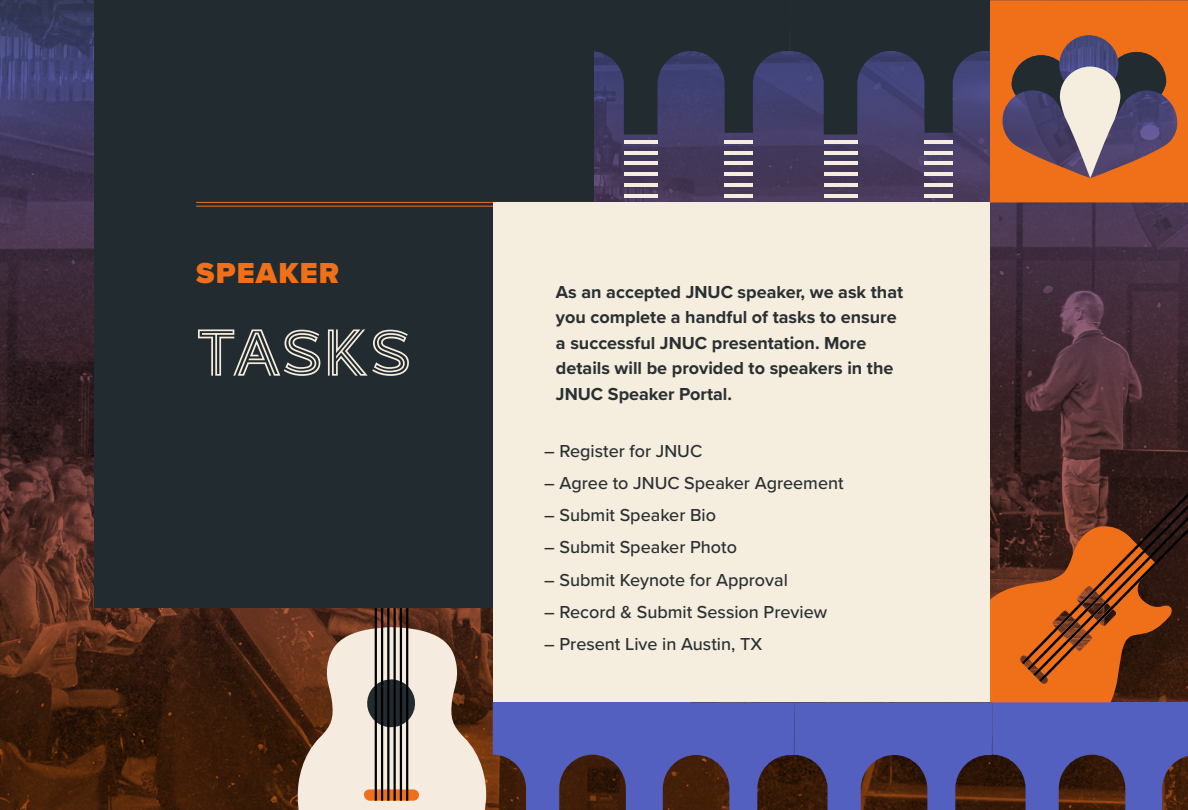
<style>
.page{position:relative;width:1188px;height:810px;background:#fff}
.page>*{position:absolute;margin:0;border:0;box-sizing:border-box;transform-origin:0 0}
.t1{font:66px "Retrolight";letter-spacing:-.01em;color:#f5edde}
.t2{font:900 30px "Proxima Nova";letter-spacing:.04em;color:#f0701a}
.t3{font:500 18px "Proxima Nova";color:#2a2f32}
.t4{font:700 18px/25.5px "Proxima Nova";color:#2a2f32}
</style>
<div class="page">
<img style="left:0;top:0;width:1188px;height:810px">
<svg style="left:298px;top:627px;width:188px;height:183px"></svg>
<svg style="left:364px;top:789px;width:55px;height:12px"></svg>
<hr style="left:375px;top:606px;width:2px;height:195px;background:#000">
<hr style="left:381px;top:606px;width:2px;height:195px;background:#000">
<hr style="left:387px;top:606px;width:2px;height:195px;background:#000">
<hr style="left:394px;top:606px;width:2px;height:195px;background:#000">
<hr style="left:400px;top:606px;width:2px;height:195px;background:#000">
<hr style="left:406px;top:606px;width:2px;height:195px;background:#000">
<svg style="left:990px;top:0;width:198px;height:202px;fill:#f0701a"></svg>
<svg style="left:1012px;top:52px;width:154px;height:126px"></svg>
<hr style="left:624px;top:194px;width:33px;height:4px;background:#f5edde">
<hr style="left:624px;top:172px;width:33px;height:4px;background:#f5edde">
<hr style="left:624px;top:184px;width:33px;height:3px;background:#f5edde">
<hr style="left:725px;top:194px;width:28px;height:4px;background:#f5edde">
<hr style="left:725px;top:184px;width:28px;height:3px;background:#f5edde">
<hr style="left:725px;top:172px;width:28px;height:4px;background:#f5edde">
<hr style="left:624px;top:161px;width:33px;height:4px;background:#f5edde">
<hr style="left:725px;top:161px;width:28px;height:4px;background:#f5edde">
<hr style="left:624px;top:151px;width:33px;height:4px;background:#f5edde">
<hr style="left:624px;top:141px;width:33px;height:3px;background:#f5edde">
<hr style="left:725px;top:151px;width:28px;height:4px;background:#f5edde">
<hr style="left:725px;top:141px;width:28px;height:3px;background:#f5edde">
<svg style="left:594px;top:0;width:396px;height:135px"></svg>
<hr style="left:824px;top:194px;width:33px;height:4px;background:#f5edde">
<hr style="left:824px;top:172px;width:33px;height:4px;background:#f5edde">
<hr style="left:824px;top:184px;width:33px;height:3px;background:#f5edde">
<hr style="left:925px;top:194px;width:28px;height:4px;background:#f5edde">
<hr style="left:925px;top:184px;width:28px;height:3px;background:#f5edde">
<hr style="left:925px;top:172px;width:28px;height:4px;background:#f5edde">
<hr style="left:824px;top:161px;width:33px;height:4px;background:#f5edde">
<hr style="left:925px;top:161px;width:28px;height:4px;background:#f5edde">
<hr style="left:824px;top:151px;width:33px;height:4px;background:#f5edde">
<hr style="left:824px;top:141px;width:33px;height:3px;background:#f5edde">
<hr style="left:925px;top:151px;width:28px;height:4px;background:#f5edde">
<hr style="left:925px;top:141px;width:28px;height:3px;background:#f5edde">
<div style="left:94px;top:0;width:500px;height:608px;background:#222b30"></div>
<hr style="left:196px;top:202px;width:399px;height:1px;background:#f0701a">
<hr style="left:196px;top:206px;width:399px;height:1px;background:#f0701a">
<div style="left:494px;top:202px;width:496px;height:500px;background:#f5edde"></div>
<svg style="left:493px;top:493px;width:695px;height:317px"></svg>
<h2 class="t2" style="left:196px;top:251px;width:144px">SPEAKER</h2>
<h1 class="t1" style="left:196px;top:309px;width:217px">TASKS</h1>
<p class="t4" style="left:556px;top:279px;width:349px">As an accepted JNUC speaker, we ask that you complete a handful of tasks to ensure a successful JNUC presentation. More details will be provided to speakers in the JNUC Speaker Portal.</p>
<p class="t3" style="left:544px;top:437px;width:160px">– Register for JNUC</p>
<p class="t3" style="left:544px;top:469px;width:301px">– Agree to JNUC Speaker Agreement</p>
<p class="t3" style="left:544px;top:502px;width:173px">– Submit Speaker Bio</p>
<p class="t3" style="left:544px;top:534px;width:194px">– Submit Speaker Photo</p>
<p class="t3" style="left:544px;top:566px;width:245px">– Submit Keynote for Approval</p>
<p class="t3" style="left:544px;top:598px;width:284px">– Record &amp; Submit Session Preview</p>
<p class="t3" style="left:544px;top:631px;width:220px">– Present Live in Austin, TX</p>
</div>
